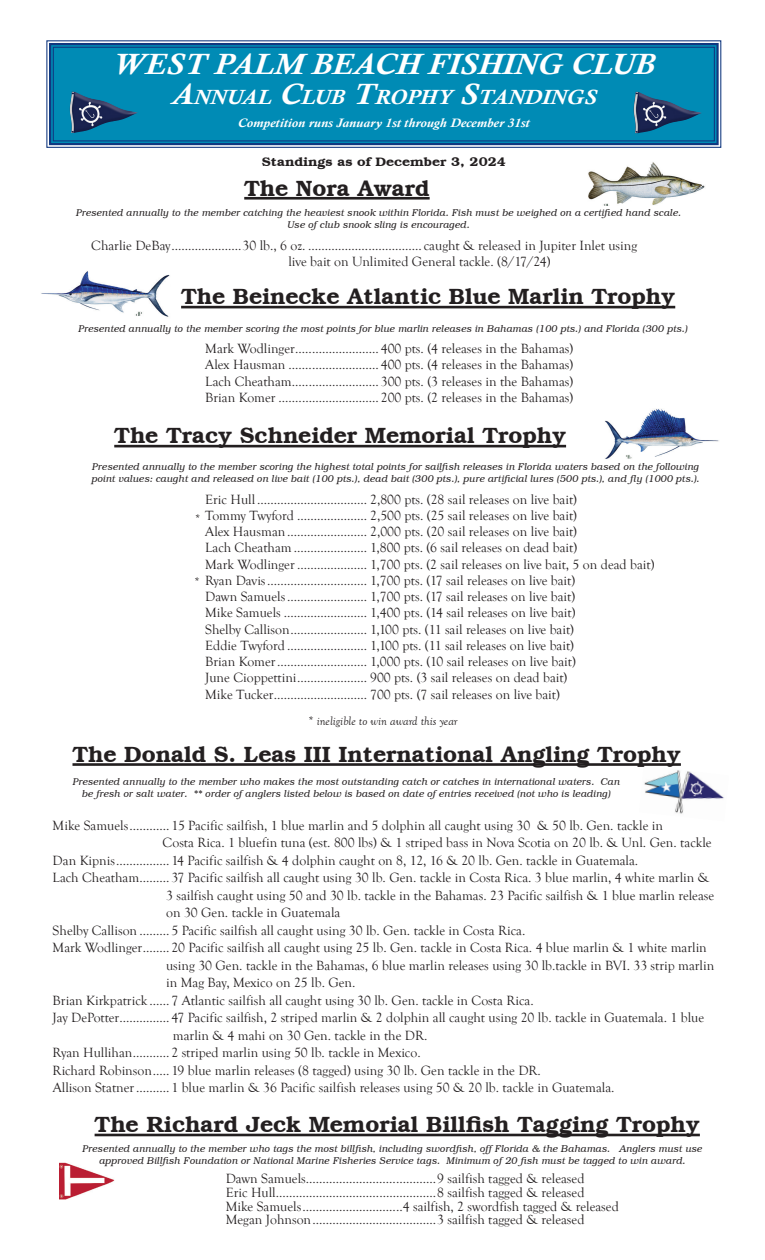
<style>
.page{position:relative;width:765px;height:1260px;background:#fff}
.page>*{position:absolute;margin:0;border:0;box-sizing:border-box;transform-origin:0 0}
.t1{font:italic 700 30px "Calisto";color:#fff;scale:1.1 1}
.t2{font:600 22.5px "Bookman";color:#231f20}
.t3{font:italic 700 21px "Calisto";color:#fff;scale:1.1 1}
.t4{font:13.75px/16.2px "Goudy Old Style T";color:#231f20}
.t5{font:italic 700 12.5px "Calisto";color:#fff;scale:1.1 1}
.t6{font:italic 12.5px "Goudy Old Style T";color:#231f20}
.t7{font:600 12.5px "Bookman";color:#231f20;scale:1.1 1}
.t8{font:italic 300 10px/12px "Bookman";color:#231f20;text-align:center}
.s1{font-size:30px}
</style>
<div class="page">
<svg style="left:46px;top:40px;width:676px;height:108px;background:#0c8db6"></svg>
<div style="left:49px;top:43px;width:670px;height:102px;border:2px solid #113880"></div>
<div style="left:53px;top:47px;width:662px;height:94px;border:1px solid #113880"></div>
<img style="left:60px;top:1162px;width:55px;height:38px">
<img style="left:41px;top:271px;width:129px;height:46px">
<img style="left:605px;top:409px;width:114px;height:50px">
<img style="left:588px;top:162px;width:117px;height:44px">
<hr style="left:244px;top:197px;width:186px;height:3px;background:#231f20">
<hr style="left:181px;top:306px;width:494px;height:2px;background:#231f20">
<hr style="left:114px;top:445px;width:452px;height:2px;background:#231f20">
<hr style="left:95px;top:1134px;width:605px;height:2px;background:#231f20">
<img style="left:644px;top:770px;width:80px;height:44px">
<hr style="left:72px;top:763px;width:609px;height:3px;background:#231f20">
<img style="left:70px;top:91px;width:55px;height:42px">
<img style="left:634px;top:92px;width:55px;height:41px">
<h1 class="t1" style="left:113px;top:46px;width:494px">WEST PALM BEACH FISHING CLUB</h1>
<h3 class="t3" style="left:171px;top:85px;width:388px"><span class="s1">A</span>NNUAL <span class="s1">C</span>LUB <span class="s1">T</span>ROPHY <span class="s1">S</span>TANDINGS</h3>
<p class="t5" style="left:238px;top:116px;width:267px">Competition runs January 1st through December 31st</p>
<p class="t7" style="left:262px;top:154px;width:224px">Standings as of December 3, 2024</p>
<h2 class="t2" style="left:244px;top:174px;width:187px">The Nora Award</h2>
<p class="t8" style="left:76px;top:207px;width:607px">Presented annually to the member catching the heaviest snook within Florida. Fish must be weighed on a certified hand scale.<br>Use of club snook sling is encouraged.</p>
<p class="t4" style="left:288px;top:238px;width:350px;text-indent:-197px">Charlie DeBay .....................30 lb., 6 oz. ..................................caught &amp; released in Jupiter Inlet using live bait on Unlimited General tackle. (8/17/24)</p>
<h2 class="t2" style="left:181px;top:283px;width:496px">The Beinecke Atlantic Blue Marlin Trophy</h2>
<p class="t8" style="left:78px;top:322px;width:611px">Presented annually to the member scoring the most points for blue marlin releases in Bahamas (100 pts.) and Florida (300 pts.)</p>
<p class="t4" style="left:205px;top:341px;width:370px;text-align:justify">Mark Wodlinger ......................... 400 pts. (4 releases in the Bahamas)<br>Alex Hausman ........................... 400 pts. (4 releases in the Bahamas)<br>Lach Cheatham .......................... 300 pts. (3 releases in the Bahamas)<br>Brian Komer .............................. 200 pts. (2 releases in the Bahamas)</p>
<h2 class="t2" style="left:114px;top:422px;width:453px">The Tracy Schneider Memorial Trophy</h2>
<p class="t8" style="left:92px;top:461px;width:609px;text-align:left">Presented annually to the member scoring the highest total points for sailfish releases in Florida waters based on the following point values: caught and released on live bait (100 pts.), dead bait (300 pts.), pure artificial lures (500 pts.), and fly (1000 pts.).</p>
<p class="t4" style="left:205px;top:491px;width:451px">Eric Hull ................................. 2,800 pts. (28 sail releases on live bait)<br>Tommy Twyford ..................... 2,500 pts. (25 sail releases on live bait)<br>Alex Hausman ........................ 2,000 pts. (20 sail releases on live bait)<br>Lach Cheatham ...................... 1,800 pts. (6 sail releases on dead bait)<br>Mark Wodlinger ..................... 1,700 pts. (2 sail releases on live bait, 5 on dead bait)<br>Ryan Davis .............................. 1,700 pts. (17 sail releases on live bait)<br>Dawn Samuels ........................ 1,700 pts. (17 sail releases on live bait)<br>Mike Samuels ......................... 1,400 pts. (14 sail releases on live bait)<br>Shelby Callison ....................... 1,100 pts. (11 sail releases on live bait)<br>Eddie Twyford ........................ 1,100 pts. (11 sail releases on live bait)<br>Brian Komer ........................... 1,000 pts. (10 sail releases on live bait)<br>June Cioppettini ..................... 900 pts. (3 sail releases on dead bait)<br>Mike Tucker ............................ 700 pts. (7 sail releases on live bait)</p>
<p class="t6" style="left:194px;top:512px;width:8px">*</p>
<p class="t6" style="left:194px;top:576px;width:8px">*</p>
<p class="t6" style="left:307px;top:714px;width:152px">* ineligible to win award this year</p>
<h2 class="t2" style="left:72px;top:740px;width:610px">The Donald S. Leas III International Angling Trophy</h2>
<p class="t8" style="left:73px;top:776px;width:549px">Presented annually to the member who makes the most outstanding catch or catches in international waters. Can be fresh or salt water. ** order of anglers listed below is based on date of entries received (not who is leading)</p>
<p class="t4" style="left:53px;top:817px;width:612px">Mike Samuels ............ 15 Pacific sailfish, 1 blue marlin and 5 dolphin all caught using 30 &amp; 50 lb. Gen. tackle in</p>
<p class="t4" style="left:163px;top:835px;width:550px">Costa Rica. 1 bluefin tuna (est. 800 lbs) &amp; 1 striped bass in Nova Scotia on 20 lb. &amp; Unl. Gen. tackle</p>
<p class="t4" style="left:53px;top:852px;width:587px">Dan Kipnis ................ 14 Pacific sailfish &amp; 4 dolphin caught on 8, 12, 16 &amp; 20 lb. Gen. tackle in Guatemala.</p>
<p class="t4" style="left:53px;top:870px;width:658px">Lach Cheatham ......... 37 Pacific sailfish all caught using 30 lb. Gen. tackle in Costa Rica. 3 blue marlin, 4 white marlin &amp;</p>
<p class="t4" style="left:166px;top:887px;width:550px">3 sailfish caught using 50 and 30 lb. tackle in the Bahamas. 23 Pacific sailfish &amp; 1 blue marlin release</p>
<p class="t4" style="left:166px;top:905px;width:176px">on 30 Gen. tackle in Guatemala</p>
<p class="t4" style="left:53px;top:922px;width:474px">Shelby Callison ......... 5 Pacific sailfish all caught using 30 lb. Gen. tackle in Costa Rica.</p>
<p class="t4" style="left:53px;top:940px;width:656px">Mark Wodlinger ........ 20 Pacific sailfish all caught using 25 lb. Gen. tackle in Costa Rica. 4 blue marlin &amp; 1 white marlin</p>
<p class="t4" style="left:166px;top:957px;width:550px">using 30 Gen. tackle in the Bahamas, 6 blue marlin releases using 30 lb.tackle in BVI. 33 strip marlin</p>
<p class="t4" style="left:166px;top:975px;width:191px">in Mag Bay, Mexico on 25 lb. Gen.</p>
<p class="t4" style="left:53px;top:992px;width:483px">Brian Kirkpatrick ...... 7 Atlantic sailfish all caught using 30 lb. Gen. tackle in Costa Rica.</p>
<p class="t4" style="left:53px;top:1010px;width:653px">Jay DePotter ............... 47 Pacific sailfish, 2 striped marlin &amp; 2 dolphin all caught using 20 lb. tackle in Guatemala. 1 blue</p>
<p class="t4" style="left:173px;top:1027px;width:256px">marlin &amp; 4 mahi on 30 Gen. tackle in the DR.</p>
<p class="t4" style="left:53px;top:1045px;width:370px">Ryan Hullihan ........... 2 striped marlin using 50 lb. tackle in Mexico.</p>
<p class="t4" style="left:53px;top:1062px;width:490px">Richard Robinson ..... 19 blue marlin releases (8 tagged) using 30 lb. Gen tackle in the DR.</p>
<p class="t4" style="left:53px;top:1080px;width:563px">Allison Statner .......... 1 blue marlin &amp; 36 Pacific sailfish releases using 50 &amp; 20 lb. tackle in Guatemala.</p>
<h2 class="t2" style="left:95px;top:1111px;width:607px">The Richard Jeck Memorial Billfish Tagging Trophy</h2>
<p class="t8" style="left:83px;top:1142px;width:622px">Presented annually to the member who tags the most billfish, including swordfish, off Florida &amp; the Bahamas. Anglers must use approved Billfish Foundation or National Marine Fisheries Service tags. Minimum of 20 fish must be tagged to win award.</p>
<p class="t4" style="left:226px;top:1172px;width:395px;line-height:13.8px">Dawn Samuels.......................................9 sailfish tagged &amp; released<br>Eric Hull................................................8 sailfish tagged &amp; released<br>Mike Samuels ..............................4 sailfish, 2 swordfish tagged &amp; released Megan Johnson .....................................3 sailfish tagged &amp; released</p>
</div>
